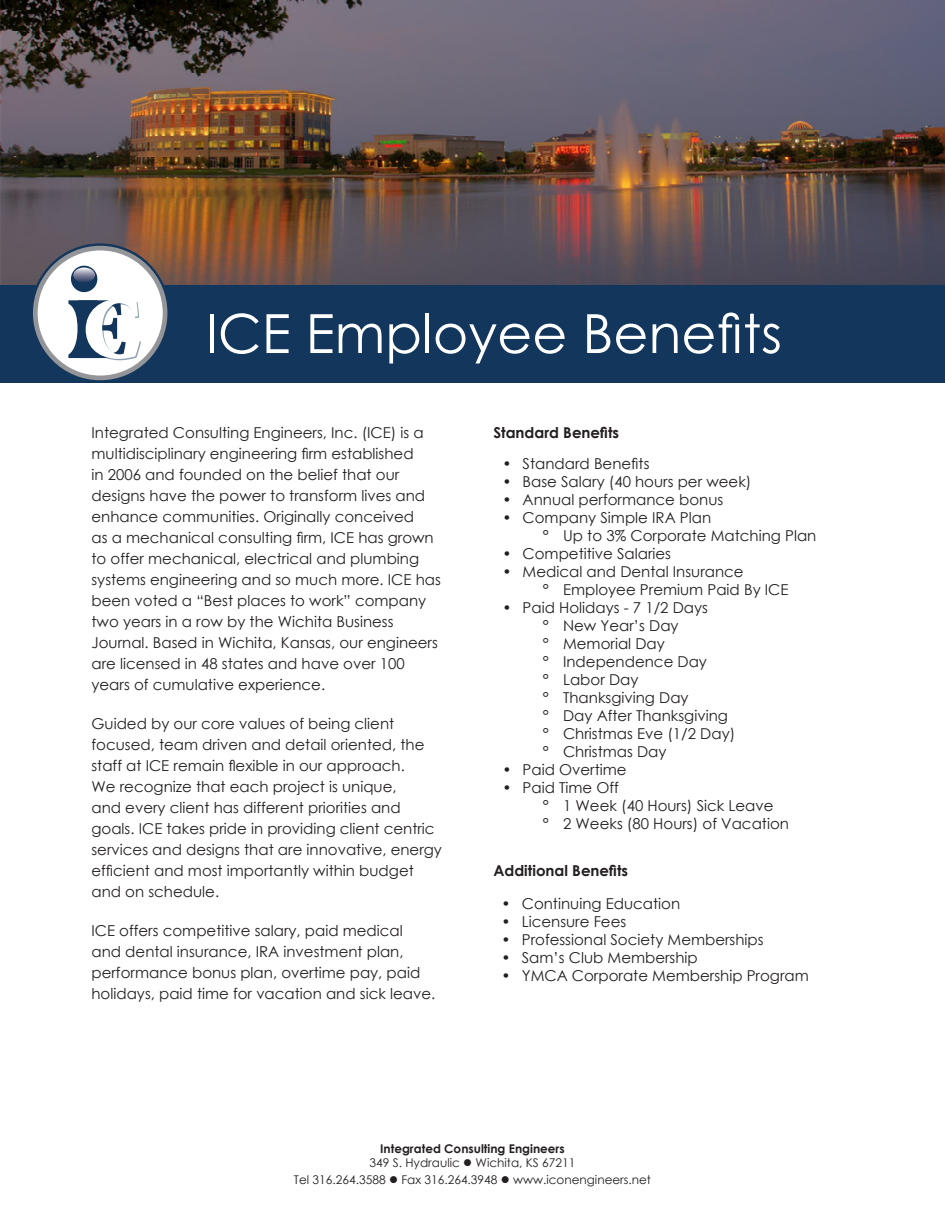
<style>
.page{position:relative;width:945px;height:1215px;background:#fff}
.page>*{position:absolute;margin:0;border:0;box-sizing:border-box;transform-origin:0 0}
.t1{font:54px "Century Gothic";color:#fff}
.t2{font:15px/21px "Century Gothic";color:#231f20}
.t3{font:700 15px "Century Gothic";color:#231f20}
.t4{font:12px/16.5px "Century Gothic";color:#231f20;text-align:center}
.t5{font:700 12px "Century Gothic";color:#231f20}
</style>
<div class="page">
<img style="left:0;top:0;width:945px;height:285px">
<div style="left:0;top:285px;width:945px;height:97px;background:#12365c"></div>
<div style="left:31px;top:243px;width:139px;height:140px;border:9px solid #12365c;border-radius:50%"></div>
<div style="left:35px;top:248px;width:130px;height:130px;background:#fff;border-radius:50%"></div>
<div style="left:33px;top:246px;width:134px;height:134px;border:5px solid #939598;border-radius:50%"></div>
<svg style="left:68px;top:300px;width:73px;height:60px"></svg>
<div style="left:71px;top:266px;width:26px;height:26px;background:#12365c;border-radius:50%"></div>
<svg style="left:73px;top:268px;width:22px;height:14px"></svg>
<p class="t1" style="left:206px;top:296px;width:578px">ICE Employee Benefits</p>
<p class="t2" style="left:92px;top:422px;width:351px">Integrated Consulting Engineers, Inc. (ICE) is a multidisciplinary engineering firm established<br>in 2006 and founded on the belief that our designs have the power to transform lives and enhance communities. Originally conceived<br>as a mechanical consulting firm, ICE has grown to offer mechanical, electrical and plumbing systems engineering and so much more. ICE has been voted a “Best places to work” company two years in a row by the Wichita Business Journal. Based in Wichita, Kansas, our engineers are licensed in 48 states and have over 100 years of cumulative experience.</p>
<p class="t2" style="left:92px;top:713px;width:352px">Guided by our core values of being client focused, team driven and detail oriented, the staff at ICE remain flexible in our approach.<br>We recognize that each project is unique,<br>and every client has different priorities and goals. ICE takes pride in providing client centric services and designs that are innovative, energy efficient and most importantly within budget and on schedule.</p>
<p class="t2" style="left:92px;top:920px;width:345px">ICE offers competitive salary, paid medical and dental insurance, IRA investment plan, performance bonus plan, overtime pay, paid holidays, paid time for vacation and sick leave.</p>
<p class="t3" style="left:493px;top:421px;width:127px">Standard Benefits</p>
<p class="t2" style="left:502px;top:453px;width:149px">• Standard Benefits</p>
<p class="t2" style="left:502px;top:471px;width:251px">• Base Salary (40 hours per week)</p>
<p class="t2" style="left:502px;top:489px;width:222px">• Annual performance bonus</p>
<p class="t2" style="left:502px;top:507px;width:210px">• Company Simple IRA Plan</p>
<p class="t2" style="left:543px;top:525px;width:275px">° Up to 3% Corporate Matching Plan</p>
<p class="t2" style="left:502px;top:543px;width:170px">• Competitive Salaries</p>
<p class="t2" style="left:502px;top:561px;width:243px">• Medical and Dental Insurance</p>
<p class="t2" style="left:543px;top:579px;width:247px">° Employee Premium Paid By ICE</p>
<p class="t2" style="left:502px;top:597px;width:207px">• Paid Holidays - 7 1/2 Days</p>
<p class="t2" style="left:543px;top:615px;width:137px">° New Year’s Day</p>
<p class="t2" style="left:543px;top:633px;width:124px">° Memorial Day</p>
<p class="t2" style="left:543px;top:651px;width:166px">° Independence Day</p>
<p class="t2" style="left:543px;top:669px;width:97px">° Labor Day</p>
<p class="t2" style="left:543px;top:687px;width:147px">° Thanksgiving Day</p>
<p class="t2" style="left:543px;top:705px;width:187px">° Day After Thanksgiving</p>
<p class="t2" style="left:543px;top:723px;width:194px">° Christmas Eve (1/2 Day)</p>
<p class="t2" style="left:543px;top:741px;width:125px">° Christmas Day</p>
<p class="t2" style="left:502px;top:759px;width:126px">• Paid Overtime</p>
<p class="t2" style="left:502px;top:777px;width:118px">• Paid Time Off</p>
<p class="t2" style="left:543px;top:795px;width:232px">° 1 Week (40 Hours) Sick Leave</p>
<p class="t2" style="left:543px;top:813px;width:248px">° 2 Weeks (80 Hours) of Vacation</p>
<p class="t3" style="left:493px;top:860px;width:136px">Additional Benefits</p>
<p class="t2" style="left:502px;top:893px;width:180px">• Continuing Education</p>
<p class="t2" style="left:502px;top:911px;width:126px">• Licensure Fees</p>
<p class="t2" style="left:502px;top:929px;width:264px">• Professional Society Memberships</p>
<p class="t2" style="left:502px;top:947px;width:198px">• Sam’s Club Membership</p>
<p class="t2" style="left:502px;top:965px;width:309px">• YMCA Corporate Membership Program</p>
<p class="t5" style="left:380px;top:1139px;width:186px">Integrated Consulting Engineers</p>
<p class="t4" style="left:294px;top:1154px;width:359px">349 S. Hydraulic ● Wichita, KS 67211<br>Tel 316.264.3588 ● Fax 316.264.3948 ● www.iconengineers.net</p>
</div>
